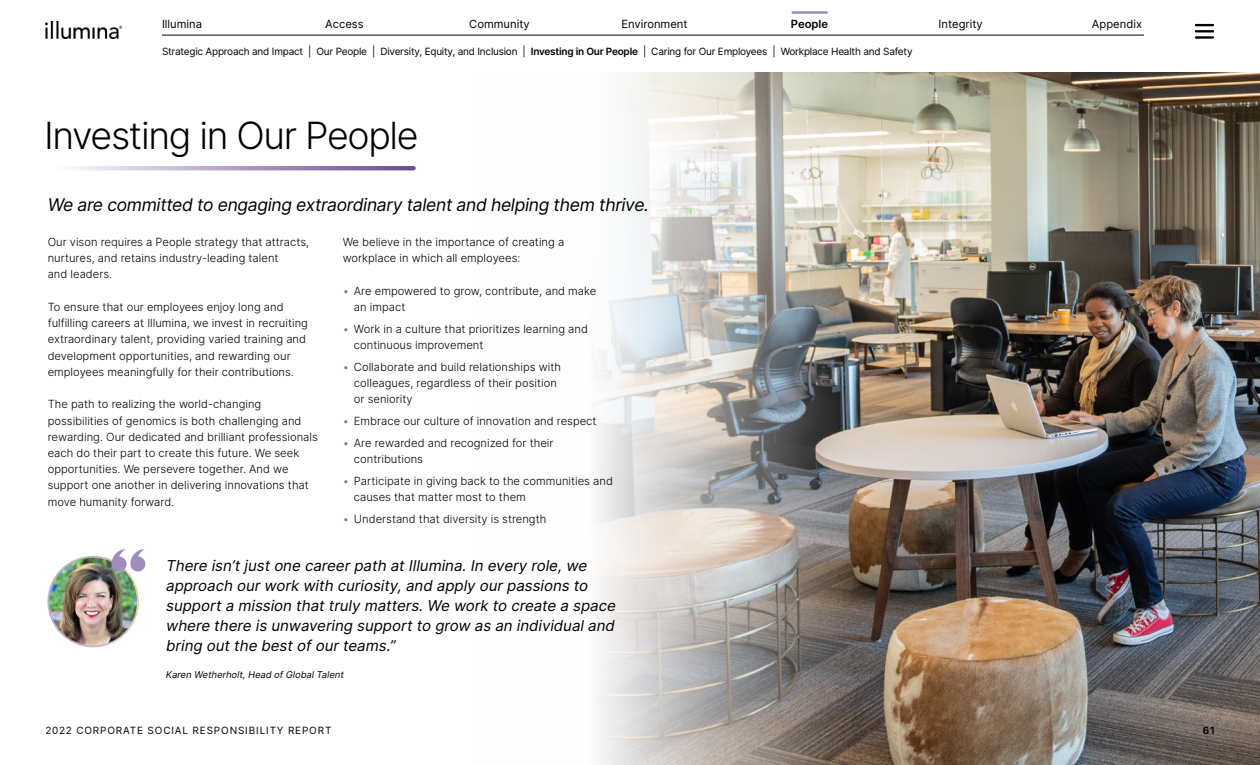
<style>
.page{position:relative;width:1260px;height:765px;background:#fff}
.page>*{position:absolute;margin:0;border:0;box-sizing:border-box;transform-origin:0 0}
.t1{font:300 37.5px "Inter";letter-spacing:-.035em;color:#000}
.t2{font:italic 17.5px "Inter";letter-spacing:-.02em;color:#000}
.t3{font:italic 15px/20px "Inter";color:#000}
.t4{font:300 11.25px/16.2px "Inter";color:#000}
.t5{font:11.25px "Inter";color:#000}
.t6{font:600 11.25px "Inter";color:#000}
.t7{font:10px "Inter";letter-spacing:-.02em;color:#000}
.t8{font:10px "Inter";letter-spacing:.085em;color:#000}
.t9{font:600 10px "Inter";color:#000}
.t10{font:italic 9.38px "Inter";color:#000}
.s1{font-weight:600}
.s2{color:#816aa5}
</style>
<div class="page">
<img style="left:597px;top:72px;width:663px;height:693px">
<svg style="left:74px;top:166px;width:340px;height:4px"></svg>
<img style="left:48px;top:557px;width:90px;height:89px">
<svg style="left:111px;top:549px;width:35px;height:23px"></svg>
<img style="left:46px;top:22px;width:75px;height:17px">
<hr style="left:793px;top:11px;width:34px;height:3px;background:#9e8dba">
<hr style="left:162px;top:35px;width:982px;height:1px;background:#000">
<svg style="left:1195px;top:24px;width:19px;height:15px"></svg>
<p class="t5" style="left:162px;top:15px;width:42px">Illumina</p>
<p class="t5" style="left:325px;top:15px;width:40px">Access</p>
<p class="t5" style="left:469px;top:15px;width:62px">Community</p>
<p class="t5" style="left:621px;top:15px;width:68px">Environment</p>
<p class="t6" style="left:791px;top:15px;width:39px">People</p>
<p class="t5" style="left:939px;top:15px;width:46px">Integrity</p>
<p class="t5" style="left:1092px;top:15px;width:52px">Appendix</p>
<p class="t7" style="left:162px;top:44px;width:752px">Strategic Approach and Impact | Our People | Diversity, Equity, and Inclusion | <span class="s1">Investing in Our People</span> | Caring for Our Employees | Workplace Health and Safety</p>
<h1 class="t1" style="left:44px;top:109px;width:376px">Investing in Our People</h1>
<h2 class="t2" style="left:48px;top:192px;width:603px">We are committed to engaging extraordinary talent and helping them thrive.</h2>
<p class="t4" style="left:343px;top:233px;width:223px">We believe in the importance of creating a workplace in which all employees:</p>
<p class="t4" style="left:354px;top:282px;width:244px;text-indent:-11px"><span class="s2">•</span> Are empowered to grow, contribute, and make an impact</p>
<p class="t4" style="left:354px;top:320px;width:236px;text-indent:-11px"><span class="s2">•</span> Work in a culture that prioritizes learning and continuous improvement</p>
<p class="t4" style="left:354px;top:358px;width:209px;text-indent:-11px"><span class="s2">•</span> Collaborate and build relationships with colleagues, regardless of their position or seniority</p>
<p class="t4" style="left:343px;top:413px;width:255px"><span class="s2">•</span> Embrace our culture of innovation and respect</p>
<p class="t4" style="left:354px;top:435px;width:201px;text-indent:-11px"><span class="s2">•</span> Are rewarded and recognized for their contributions</p>
<p class="t4" style="left:354px;top:473px;width:261px;text-indent:-11px"><span class="s2">•</span> Participate in giving back to the communities and causes that matter most to them</p>
<p class="t4" style="left:343px;top:511px;width:205px"><span class="s2">•</span> Understand that diversity is strength</p>
<p class="t3" style="left:166px;top:555px;width:455px">There isn’tjustone careerpath atIllumina.In every role,we approach ourwork with curiosity,and apply ourpassions to supporta mission thattruly matters.We work to create a space where there is unwavering supportto grow as an individualand bring outthe bestofourteams.”</p>
<p class="t10" style="left:166px;top:668px;width:182px">Karen Wetherholt,Head ofGlobalTalent</p>
<p class="t4" style="left:48px;top:233px;width:263px">Our vison requires a People strategy that attracts, nurtures, and retains industry-leading talent<br>and leaders.</p>
<p class="t4" style="left:48px;top:298px;width:262px">To ensure that our employees enjoy long and fulfilling careers at Illumina, we invest in recruiting extraordinary talent, providing varied training and development opportunities, and rewarding our employees meaningfully for their contributions.</p>
<p class="t4" style="left:48px;top:396px;width:272px">The path to realizing the world-changing possibilities of genomics is both challenging and rewarding. Our dedicated and brilliant professionals each do their part to create this future. We seek opportunities. We persevere together. And we support one another in delivering innovations that move humanity forward.</p>
<p class="t8" style="left:45px;top:724px;width:288px">2022 CORPORATE SOCIAL RESPONSIBILITY REPORT</p>
<p class="t9" style="left:1203px;top:723px;width:14px">61</p>
</div>
